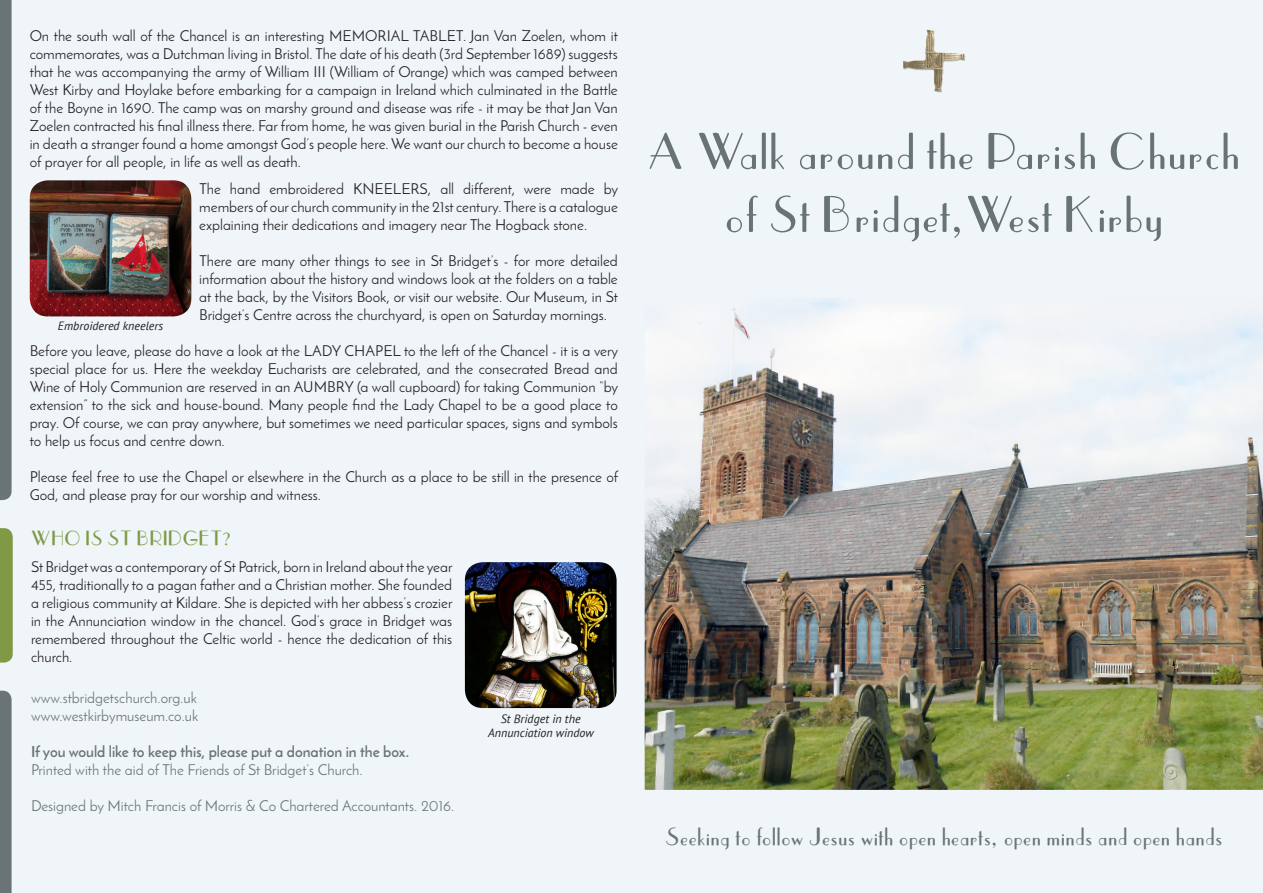
<style>
.page{position:relative;width:1263px;height:893px;background:#fff}
.page>*{position:absolute;margin:0;border:0;box-sizing:border-box;transform-origin:0 0}
.t1{font:52.5px "Parisish";color:#687375}
.t2{font:25.5px "Parisish";color:#6a7375}
.t3{font:21px "Parisish";color:#809944}
.t4{font:15px/18px "Josefin Sans";color:#231f20;text-align:justify}
.t5{font:15px "Josefin Sans";color:#6a7375}
.t6{font:700 15px "Josefin Sans";color:#6a7375}
.t7{font:italic 12px "PT Sans";color:#231f20}
</style>
<div class="page">
<div style="left:631px;top:0;width:632px;height:893px;background:#eff5f8"></div>
<div style="left:0;top:0;width:631px;height:893px;background:#eff5f8"></div>
<img style="left:645px;top:298px;width:618px;height:492px">
<img style="left:465px;top:562px;width:152px;height:146px">
<img style="left:30px;top:180px;width:161px;height:136px">
<svg style="left:0;top:0;width:12px;height:500px;background:#6f7779"></svg>
<svg style="left:0;top:691px;width:12px;height:202px;background:#6f787a"></svg>
<svg style="left:0;top:528px;width:13px;height:135px;background:#849c4b"></svg>
<img style="left:903px;top:30px;width:63px;height:63px">
<p class="t4" style="left:30px;top:27px;width:590px">On the south wall of the Chancel is an interesting MEMORIAL TABLET. Jan Van Zoelen, whom it commemorates, was a Dutchman living in Bristol. The date of his death (3rd September 1689) suggests that he was accompanying the army of William III (William of Orange) which was camped between West Kirby and Hoylake before embarking for a campaign in Ireland which culminated in the Battle of the Boyne in 1690. The camp was on marshy ground and disease was rife - it may be that Jan Van Zoelen contracted his final illness there. Far from home, he was given burial in the Parish Church - even in death a stranger found a home amongst God’s people here. We want our church to become a house of prayer for all people, in life as well as death.</p>
<p class="t4" style="left:199px;top:179px;width:420px">The hand embroidered KNEELERS, all different, were made by members of our church community in the 21st century. There is a catalogue explaining their dedications and imagery near The Hogback stone.</p>
<p class="t4" style="left:199px;top:251px;width:420px">There are many other things to see in St Bridget’s - for more detailed information about the history and windows look at the folders on a table at the back, by the Visitors Book, or visit our website. Our Museum, in St Bridget’s Centre across the churchyard, is open on Saturday mornings.</p>
<p class="t4" style="left:30px;top:341px;width:590px">Before you leave, please do have a look at the LADY CHAPEL to the left of the Chancel - it is a very special place for us. Here the weekday Eucharists are celebrated, and the consecrated Bread and Wine of Holy Communion are reserved in an AUMBRY (a wall cupboard) for taking Communion “by extension” to the sick and house-bound. Many people find the Lady Chapel to be a good place to pray. Of course, we can pray anywhere, but sometimes we need particular spaces, signs and symbols to help us focus and centre down.</p>
<p class="t4" style="left:30px;top:467px;width:590px">Please feel free to use the Chapel or elsewhere in the Church as a place to be still in the presence of<br>God, and please pray for our worship and witness.</p>
<p class="t3" style="left:31px;top:528px;width:202px">WHO IS ST BRIDGET?</p>
<p class="t4" style="left:31px;top:557px;width:423px">St Bridget was a contemporary of St Patrick, born in Ireland about the year 455, traditionally to a pagan father and a Christian mother. She founded a religious community at Kildare. She is depicted with her abbess’s crozier in the Annunciation window in the chancel. God’s grace in Bridget was remembered throughout the Celtic world - hence the dedication of this church.</p>
<p class="t5" style="left:31px;top:689px;width:167px">www.stbridgetschurch.org.uk</p>
<p class="t5" style="left:31px;top:707px;width:169px">www.westkirbymuseum.co.uk</p>
<p class="t6" style="left:31px;top:742px;width:380px">If you would like to keep this, please put a donation in the box.</p>
<p class="t5" style="left:31px;top:761px;width:333px">Printed with the aid of The Friends of St Bridget’s Church.</p>
<p class="t5" style="left:31px;top:797px;width:425px">Designed by Mitch Francis of Morris &amp; Co Chartered Accountants. 2016.</p>
<p class="t7" style="left:58px;top:319px;width:107px">Embroidered kneelers</p>
<p class="t7" style="left:501px;top:711px;width:81px">St Bridget in the</p>
<p class="t7" style="left:488px;top:725px;width:107px">Annunciation window</p>
<p class="t1" style="left:647px;top:126px;width:595px">A Walk around the Parish Church</p>
<p class="t1" style="left:724px;top:189px;width:441px">of St Bridget,West Kirby</p>
<p class="t2" style="left:665px;top:824px;width:559px">Seeking to follow Jesus with open hearts, open minds and open hands</p>
</div>
